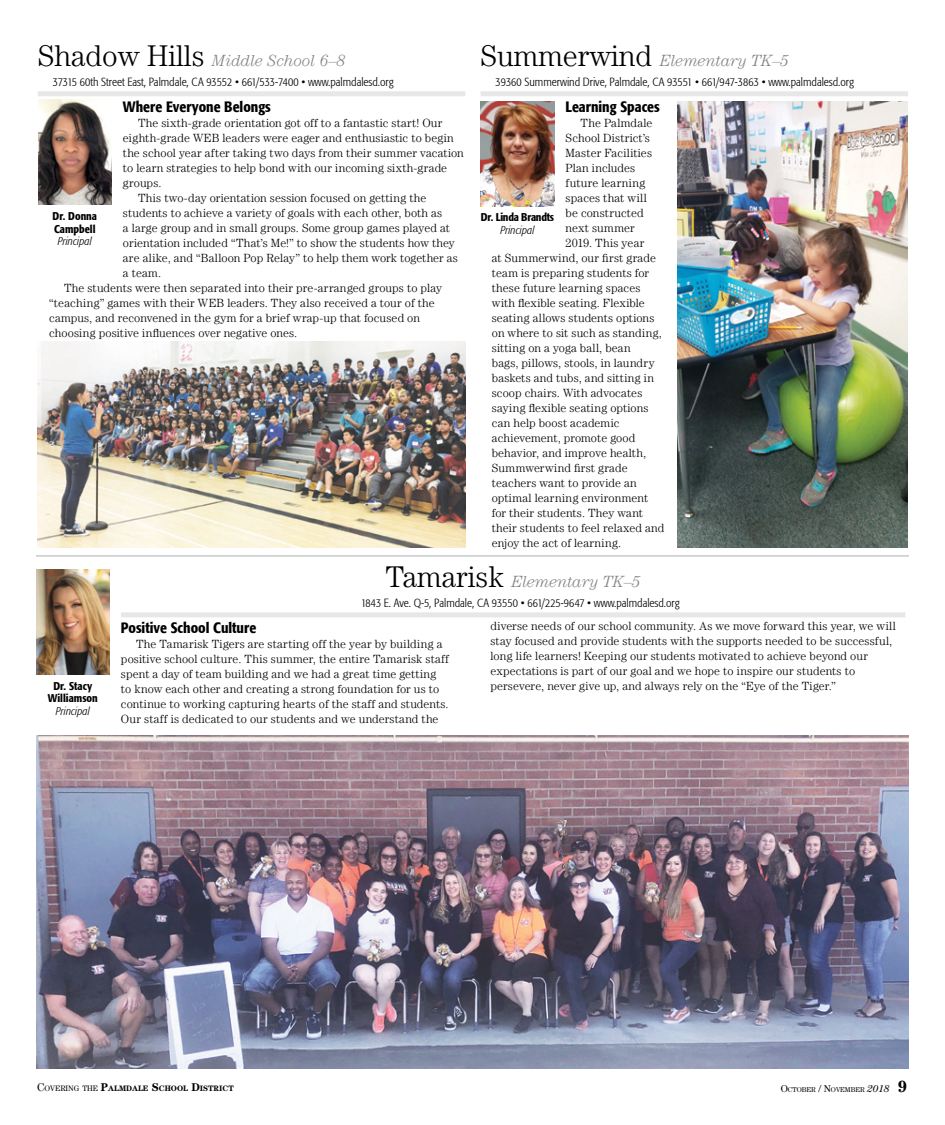
<style>
.page{position:relative;width:945px;height:1125px;background:#fff}
.page>*{position:absolute;margin:0;border:0;box-sizing:border-box;transform-origin:0 0}
.t1{font:italic 300 16.25px "Century LT";letter-spacing:-.005em;color:#808285}
.t2{font:500 condensed 15px "Formata";color:#000}
.t3{font:300 11.88px/15px "Century LT";letter-spacing:.01em;color:#000}
.t4{font:300 condensed 11.88px "Formata";color:#000}
.t5{font:300 11.88px "Century LT";letter-spacing:.03em;color:#000}
.t6{font:500 condensed 11.25px/12.5px "Formata";color:#000}
.t7{font:italic 300 condensed 11.25px "Formata";letter-spacing:.005em;color:#000}
.t8{font:500 condensed 11.25px "Formata";letter-spacing:-.02em;color:#000}
.t9{font:700 7.88px "Century LT";color:#000}
.t10{font:7px "Century LT";color:#000}
.s1{font-style:normal;font-size:30px;color:#000}
.s2{font-weight:400;font-size:11.25px}
.s3{font-weight:400}
.s4{font-size:11.25px}
.s5{font-size:10px}
.s6{font-style:italic;font-size:10px}
.s7{font-weight:700;font-size:16.25px}
</style>
<div class="page">
<div style="left:38px;top:91px;width:427px;height:5px;background:#e6e7e8"></div>
<img style="left:38px;top:100px;width:74px;height:105px">
<div style="left:481px;top:91px;width:427px;height:5px;background:#e6e7e8"></div>
<img style="left:481px;top:101px;width:73px;height:105px">
<img style="left:677px;top:102px;width:231px;height:446px">
<img style="left:38px;top:342px;width:427px;height:205px">
<img style="left:36px;top:570px;width:74px;height:105px">
<img style="left:36px;top:735px;width:873px;height:333px">
<div style="left:121px;top:612px;width:784px;height:5px;background:#e6e7e8"></div>
<hr style="left:36px;top:555px;width:873px;height:2px;background:#bcbec0">
<h1 class="t1" style="left:38px;top:51px;width:309px"><span class="s1">Shadow Hills</span> Middle School 6–8</h1>
<p class="t4" style="left:53px;top:75px;width:342px">37315 60th Street East, Palmdale, CA 93552 • 661/533-7400 • www.palmdalesd.org</p>
<p class="t2" style="left:123px;top:97px;width:149px">Where Everyone Belongs</p>
<p class="t3" style="left:138px;top:115px;width:306px">The sixth-grade orientation got off to a fantastic start! Our</p>
<p class="t3" style="left:123px;top:130px;width:332px">eighth-grade WEB leaders were eager and enthusiastic to begin</p>
<p class="t3" style="left:123px;top:145px;width:342px">the school year after taking two days from their summer vacation</p>
<p class="t3" style="left:123px;top:160px;width:326px">to learn strategies to help bond with our incoming sixth-grade</p>
<p class="t3" style="left:123px;top:175px;width:40px">groups.</p>
<p class="t3" style="left:138px;top:190px;width:290px">This two-day orientation session focused on getting the</p>
<p class="t3" style="left:123px;top:205px;width:321px">students to achieve a variety of goals with each other, both as</p>
<p class="t3" style="left:123px;top:220px;width:329px">a large group and in small groups. Some group games played at</p>
<p class="t3" style="left:123px;top:235px;width:333px">orientation included “That’s Me!” to show the students how they</p>
<p class="t3" style="left:123px;top:250px;width:337px">are alike, and “Balloon Pop Relay” to help them work together as</p>
<p class="t3" style="left:123px;top:265px;width:40px">a team.</p>
<p class="t3" style="left:64px;top:280px;width:379px">The students were then separated into their pre-arranged groups to play</p>
<p class="t3" style="left:49px;top:295px;width:387px">“teaching” games with their WEB leaders. They also received a tour of the</p>
<p class="t3" style="left:49px;top:310px;width:373px">campus, and reconvened in the gym for a brief wrap-up that focused on</p>
<p class="t3" style="left:49px;top:325px;width:250px">choosing positive influences over negative ones.</p>
<p class="t6" style="left:53px;top:210px;width:46px">Dr. Donna<br>Campbell</p>
<p class="t7" style="left:58px;top:235px;width:36px">Principal</p>
<h1 class="t1" style="left:481px;top:51px;width:310px"><span class="s1">Summerwind</span> Elementary TK–5</h1>
<p class="t4" style="left:496px;top:75px;width:360px">39360 Summerwind Drive, Palmdale, CA 93551 • 661/947-3863 • www.palmdalesd.org</p>
<p class="t2" style="left:566px;top:97px;width:96px">Learning Spaces</p>
<p class="t3" style="left:581px;top:115px;width:73px">The Palmdale</p>
<p class="t3" style="left:566px;top:130px;width:86px">School District’s</p>
<p class="t3" style="left:566px;top:145px;width:88px">Master Facilities</p>
<p class="t3" style="left:566px;top:160px;width:71px">Plan includes</p>
<p class="t5" style="left:566px;top:176px;width:81px">future learning</p>
<p class="t3" style="left:566px;top:190px;width:83px">spaces that will</p>
<p class="t3" style="left:566px;top:205px;width:80px">be constructed</p>
<p class="t3" style="left:566px;top:220px;width:71px">next summer</p>
<p class="t3" style="left:566px;top:235px;width:80px">2019. This year</p>
<p class="t3" style="left:492px;top:250px;width:166px">at Summerwind, our first grade</p>
<p class="t3" style="left:492px;top:265px;width:159px">team is preparing students for</p>
<p class="t3" style="left:492px;top:280px;width:150px">these future learning spaces</p>
<p class="t3" style="left:492px;top:295px;width:155px">with flexible seating. Flexible</p>
<p class="t3" style="left:492px;top:310px;width:164px">seating allows students options</p>
<p class="t3" style="left:492px;top:325px;width:172px">on where to sit such as standing,</p>
<p class="t3" style="left:492px;top:340px;width:140px">sitting on a yoga ball, bean</p>
<p class="t3" style="left:492px;top:355px;width:164px">bags, pillows, stools, in laundry</p>
<p class="t3" style="left:492px;top:370px;width:164px">baskets and tubs, and sitting in</p>
<p class="t3" style="left:492px;top:385px;width:152px">scoop chairs. With advocates</p>
<p class="t3" style="left:492px;top:400px;width:158px">saying flexible seating options</p>
<p class="t3" style="left:492px;top:415px;width:129px">can help boost academic</p>
<p class="t3" style="left:492px;top:430px;width:145px">achievement, promote good</p>
<p class="t3" style="left:492px;top:445px;width:156px">behavior, and improve health,</p>
<p class="t3" style="left:492px;top:460px;width:137px">Summwerwind first grade</p>
<p class="t3" style="left:492px;top:475px;width:146px">teachers want to provide an</p>
<p class="t3" style="left:492px;top:490px;width:158px">optimal learning environment</p>
<p class="t3" style="left:492px;top:505px;width:153px">for their students. They want</p>
<p class="t3" style="left:492px;top:520px;width:174px">their students to feel relaxed and</p>
<p class="t3" style="left:492px;top:535px;width:131px">enjoy the act of learning.</p>
<p class="t8" style="left:481px;top:211px;width:75px">Dr. Linda Brandts</p>
<p class="t7" style="left:500px;top:224px;width:36px">Principal</p>
<h1 class="t1" style="left:386px;top:572px;width:257px"><span class="s1">Tamarisk</span> Elementary TK–5</h1>
<p class="t4" style="left:361px;top:596px;width:320px">1843 E. Ave. Q-5, Palmdale, CA 93550 • 661/225-9647 • www.palmdalesd.org</p>
<p class="t3" style="left:490px;top:618px;width:407px">diverse needs of our school community. As we move forward this year, we will stay focused and provide students with the supports needed to be successful, long life learners! Keeping our students motivated to achieve beyond our expectations is part of our goal and we hope to inspire our students to</p>
<p class="t2" style="left:121px;top:619px;width:137px">Positive School Culture</p>
<p class="t3" style="left:121px;top:637px;width:330px;text-indent:15px">The Tamarisk Tigers are starting off the year by building a positive school culture. This summer, the entire Tamarisk staff spent a day of team building and we had a great time getting to know each other and creating a strong foundation for us to continue to working capturing hearts of the staff and students.<br>Our staff is dedicated to our students and we understand the</p>
<p class="t6" style="left:53px;top:680px;width:41px">Dr. Stacy</p>
<p class="t3" style="left:490px;top:678px;width:347px">persevere, never give up, and always rely on the “Eye of the Tiger.”</p>
<p class="t6" style="left:48px;top:692px;width:51px">Williamson</p>
<p class="t7" style="left:56px;top:704px;width:36px">Principal</p>
<p class="t9" style="left:37px;top:1083px;width:198px"><span class="s2">C</span><span class="s3">OVERING THE</span> <span class="s4">P</span>ALMDALE <span class="s4">S</span>CHOOL <span class="s4">D</span>ISTRICT</p>
<p class="t10" style="left:781px;top:1085px;width:128px"><span class="s5">O</span>CTOBER <span class="s5">/ N</span>OVEMBER <span class="s6">2018</span> <span class="s7">9</span></p>
</div>
